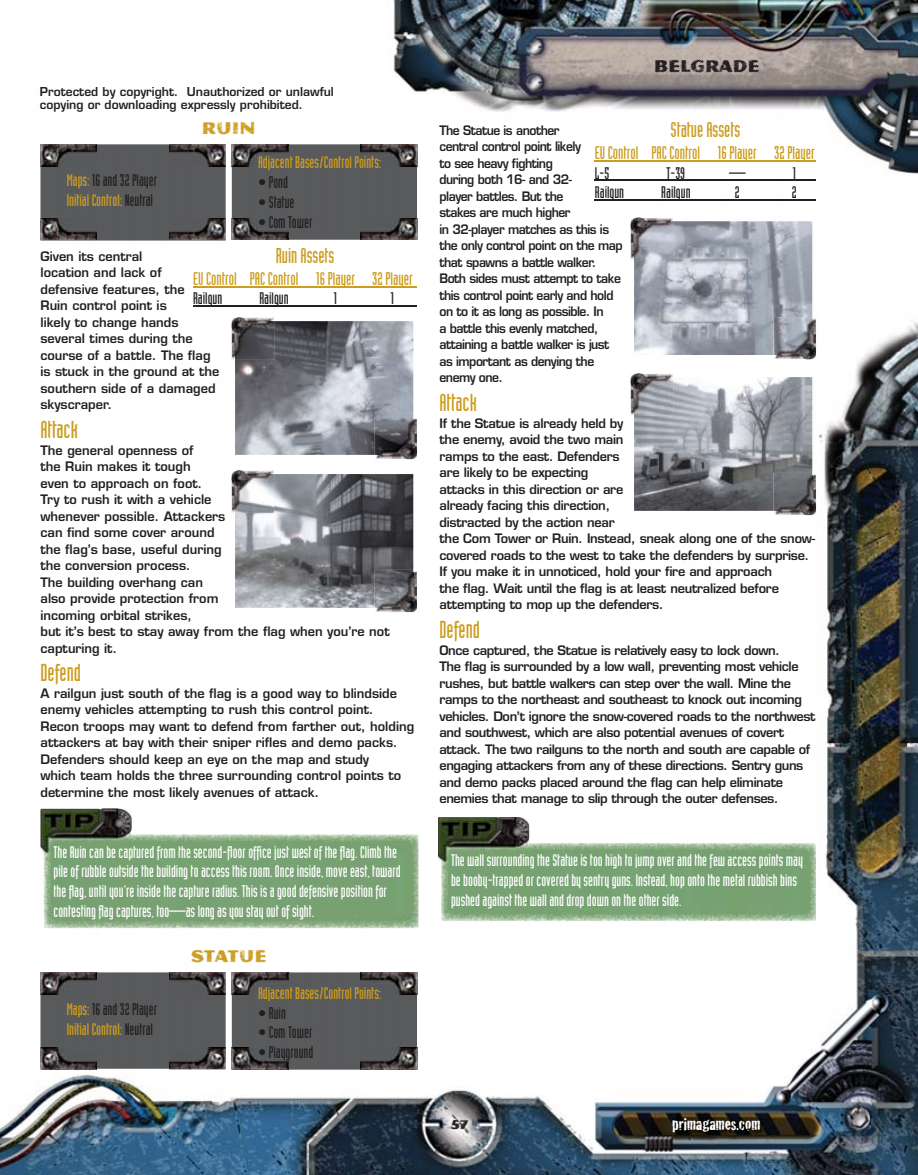
<style>
.page{position:relative;width:918px;height:1175px;background:#fff}
.page>*{position:absolute;margin:0;border:0;box-sizing:border-box;transform-origin:0 0}
.t1{font:24px "Industria Solid";color:#cc9d20}
.t2{font:21px "Industria Solid";color:#cc9d20}
.t3{font:18px "Industria Solid";color:#cc9d20}
.t4{font:18px "Crackhouse";color:#fff}
.t5{font:18px "Magnesium MVB Grime";color:#cc9d20}
.t6{font:18px "Magnesium MVB Grime";color:#231f20}
.t7{font:16.5px/19.8px "Industria Solid";color:#fff}
.t8{font:16.5px/19.8px "Industria Solid";color:#cc9d20}
.t9{font:16.5px "Industria Solid";color:#231f20}
.t10{font:13.5px "Magnesium MVB Grime";color:#231f20}
.t11{font:600 12.75px/16.5px "Eurostile";letter-spacing:-.02em;color:#231f20}
.t12{font:600 12.75px/16.5px "Eurostile";color:#231f20}
.t13{font:600 12.75px/16.5px "Eurostile";letter-spacing:-.04em;color:#231f20;scale:.95 1}
.t14{font:600 12px/13.5px "Eurostile";color:#231f20}
.s1{color:#231f20}
</style>
<div class="page">
<img style="left:0;top:0;width:918px;height:1174px">
<img style="left:672px;top:1117px;width:90px;height:17px">
<img style="left:450px;top:1118px;width:21px;height:13px">
<img style="left:235px;top:321px;width:178px;height:134px">
<img style="left:231px;top:317px;width:43px;height:43px">
<img style="left:235px;top:321px;width:39px;height:39px">
<img style="left:232px;top:317px;width:40px;height:40px">
<img style="left:235px;top:321px;width:37px;height:36px">
<img style="left:375px;top:417px;width:42px;height:42px">
<img style="left:375px;top:417px;width:38px;height:38px">
<img style="left:377px;top:419px;width:40px;height:40px">
<img style="left:377px;top:419px;width:36px;height:36px">
<img style="left:235px;top:474px;width:178px;height:134px">
<img style="left:231px;top:469px;width:43px;height:44px">
<img style="left:235px;top:474px;width:39px;height:39px">
<img style="left:232px;top:470px;width:40px;height:40px">
<img style="left:235px;top:474px;width:37px;height:36px">
<img style="left:375px;top:570px;width:42px;height:42px">
<img style="left:375px;top:570px;width:38px;height:38px">
<img style="left:377px;top:572px;width:40px;height:40px">
<img style="left:377px;top:572px;width:36px;height:36px">
<div style="left:40px;top:144px;width:186px;height:96px;background:#585a5b"></div>
<img style="left:40px;top:144px;width:57px;height:22px">
<img style="left:169px;top:144px;width:57px;height:22px">
<img style="left:40px;top:218px;width:57px;height:22px">
<img style="left:169px;top:218px;width:57px;height:22px">
<div style="left:232px;top:144px;width:185px;height:96px;background:#585a5b"></div>
<img style="left:232px;top:144px;width:56px;height:22px">
<img style="left:361px;top:144px;width:56px;height:22px">
<img style="left:232px;top:218px;width:56px;height:23px">
<img style="left:361px;top:218px;width:56px;height:22px">
<hr style="left:193px;top:286px;width:224px;height:1px;background:#cc9d20">
<hr style="left:193px;top:305px;width:224px;height:2px;background:#231f20">
<img style="left:634px;top:377px;width:178px;height:134px">
<img style="left:630px;top:373px;width:43px;height:43px">
<img style="left:634px;top:377px;width:39px;height:39px">
<img style="left:631px;top:373px;width:40px;height:40px">
<img style="left:634px;top:377px;width:37px;height:36px">
<img style="left:774px;top:473px;width:42px;height:42px">
<img style="left:774px;top:473px;width:38px;height:38px">
<img style="left:776px;top:475px;width:40px;height:40px">
<img style="left:776px;top:475px;width:36px;height:36px">
<div style="left:40px;top:972px;width:186px;height:96px;background:#585a5b"></div>
<img style="left:40px;top:972px;width:57px;height:22px">
<img style="left:169px;top:972px;width:57px;height:22px">
<img style="left:40px;top:1047px;width:57px;height:22px">
<img style="left:169px;top:1068px;width:57px;height:1px">
<img style="left:169px;top:1047px;width:57px;height:21px">
<div style="left:232px;top:972px;width:185px;height:97px;background:#585a5b"></div>
<img style="left:232px;top:972px;width:56px;height:22px">
<img style="left:361px;top:972px;width:56px;height:22px">
<img style="left:232px;top:1047px;width:56px;height:22px">
<img style="left:361px;top:1047px;width:56px;height:22px">
<hr style="left:595px;top:160px;width:221px;height:1px;background:#cc9d20">
<hr style="left:595px;top:180px;width:221px;height:1px;background:#231f20">
<hr style="left:595px;top:199px;width:221px;height:2px;background:#231f20">
<img style="left:44px;top:834px;width:374px;height:94px">
<img style="left:40px;top:808px;width:92px;height:44px">
<img style="left:44px;top:834px;width:88px;height:18px">
<img style="left:634px;top:221px;width:178px;height:134px">
<img style="left:630px;top:217px;width:43px;height:43px">
<img style="left:634px;top:221px;width:39px;height:39px">
<img style="left:631px;top:217px;width:40px;height:40px">
<img style="left:634px;top:221px;width:37px;height:36px">
<img style="left:774px;top:317px;width:42px;height:42px">
<img style="left:774px;top:317px;width:38px;height:38px">
<img style="left:776px;top:319px;width:40px;height:40px">
<img style="left:776px;top:319px;width:36px;height:36px">
<img style="left:441px;top:843px;width:375px;height:78px">
<img style="left:438px;top:817px;width:91px;height:44px">
<img style="left:441px;top:843px;width:88px;height:18px">
<p class="t14" style="left:40px;top:86px;width:296px">Protected by copyright. Unauthorized or unlawful copying or downloading expressly prohibited.</p>
<h3 class="t5" style="left:202px;top:117px;width:55px">RUIN</h3>
<p class="t8" style="left:258px;top:154px;width:125px">Adjacent Bases/Control Points:</p>
<p class="t9" style="left:258px;top:176px;width:32px">•Pond</p>
<p class="t9" style="left:258px;top:196px;width:38px">•Statue</p>
<p class="t9" style="left:258px;top:216px;width:56px">•Com Tower</p>
<h2 class="t2" style="left:276px;top:248px;width:60px">Ruin Assets</h2>
<h3 class="t3" style="left:193px;top:272px;width:221px">EU Control PAC Control 16 Player 32 Player</h3>
<p class="t9" style="left:193px;top:293px;width:31px">Railgun</p>
<p class="t9" style="left:259px;top:293px;width:31px">Railgun</p>
<p class="t9" style="left:334px;top:293px;width:5px">1</p>
<p class="t9" style="left:391px;top:293px;width:5px">1</p>
<p class="t8" style="left:67px;top:172px;width:92px">Maps: <span class="s1">16 and 32 Player<br></span>Initial Control: <span class="s1">Neutral</span></p>
<p class="t12" style="left:40px;top:249px;width:181px">Given its central<br>location and lack of defensive features, the<br>Ruin control point is<br>likely to change hands several times during the course of a battle. The flag is stuck in the ground at the southern side of a damaged skyscraper.</p>
<h1 class="t1" style="left:40px;top:421px;width:39px">Attack</h1>
<p class="t12" style="left:40px;top:443px;width:351px">The general openness of<br>the Ruin makes it tough<br>even to approach on foot.<br>Try to rush it with a vehicle<br>whenever possible. Attackers<br>can find some cover around<br>the flag’s base, useful during<br>the conversion process.<br>The building overhang can<br>also provide protection from<br>incoming orbital strikes,<br>but it’s best to stay away from the flag when you’re not capturing it.</p>
<h1 class="t1" style="left:40px;top:664px;width:42px">Defend</h1>
<p class="t12" style="left:40px;top:686px;width:375px">A railgun just south of the flag is a good way to blindside enemy vehicles attempting to rush this control point.<br>Recon troops may want to defend from farther out, holding attackers at bay with their sniper rifles and demo packs.<br>Defenders should keep an eye on the map and study<br>which team holds the three surrounding control points to determine the most likely avenues of attack.</p>
<h3 class="t6" style="left:654px;top:55px;width:107px">BELGRADE</h3>
<h2 class="t2" style="left:671px;top:122px;width:71px">Statue Assets</h2>
<h3 class="t3" style="left:595px;top:146px;width:221px">EU Control PAC Control 16 Player 32 Player</h3>
<p class="t9" style="left:595px;top:167px;width:16px">L-5</p>
<p class="t9" style="left:667px;top:167px;width:20px">T-39</p>
<p class="t9" style="left:729px;top:167px;width:18px">—</p>
<p class="t9" style="left:793px;top:167px;width:5px">1</p>
<p class="t9" style="left:595px;top:187px;width:31px">Railgun</p>
<p class="t9" style="left:661px;top:187px;width:31px">Railgun</p>
<p class="t9" style="left:735px;top:187px;width:6px">2</p>
<p class="t9" style="left:792px;top:187px;width:6px">2</p>
<p class="t13" style="left:440px;top:123px;width:194px">The Statue is another<br>central control point likely<br>to see heavy fighting<br>during both 16- and 32-<br>player battles. But the<br>stakes are much higher<br>in 32-player matches as this is the only control point on the map that spawns a battle walker.<br>Both sides must attempt to take this control point early and hold on to it as long as possible. In<br>a battle this evenly matched, attaining a battle walker is just as important as denying the enemy one.</p>
<h1 class="t1" style="left:440px;top:394px;width:39px">Attack</h1>
<p class="t11" style="left:440px;top:416px;width:377px">If the Statue is already held by<br>the enemy, avoid the two main<br>ramps to the east. Defenders<br>are likely to be expecting<br>attacks in this direction or are<br>already facing this direction,<br>distracted by the action near<br>the Com Tower or Ruin. Instead, sneak along one of the snow&shy;covered roads to the west to take the defenders by surprise.<br>If you make it in unnoticed, hold your fire and approach<br>the flag. Wait until the flag is at least neutralized before attempting to mop up the defenders.</p>
<h1 class="t1" style="left:440px;top:621px;width:42px">Defend</h1>
<p class="t11" style="left:440px;top:643px;width:377px">Once captured, the Statue is relatively easy to lock down.<br>The flag is surrounded by a low wall, preventing most vehicle rushes, but battle walkers can step over the wall. Mine the ramps to the northeast and southeast to knock out incoming vehicles. Don’t ignore the snow-covered roads to the northwest and southwest, which are also potential avenues of covert attack. The two railguns to the north and south are capable of engaging attackers from any of these directions. Sentry guns and demo packs placed around the flag can help eliminate enemies that manage to slip through the outer defenses.</p>
<p class="t7" style="left:54px;top:843px;width:349px">The Ruin can be captured from the second-floor office just west of the flag. Climb the pile of rubble outside the building to access this room. Once inside, move east, toward the flag, until you’re inside the capture radius. This is a good defensive position for contesting flag captures, too—as long as you stay out of sight.</p>
<p class="t7" style="left:451px;top:851px;width:354px">The wall surrounding the Statue is too high to jump over and the few access points may be booby-trapped or covered by sentry guns. Instead, hop onto the metal rubbish bins pushed against the wall and drop down on the other side.</p>
<p class="t8" style="left:67px;top:1000px;width:92px">Maps: <span class="s1">16 and 32 Player<br></span>Initial Control: <span class="s1">Neutral</span></p>
<h3 class="t5" style="left:191px;top:945px;width:77px">STATUE</h3>
<p class="t8" style="left:258px;top:984px;width:125px">Adjacent Bases/Control Points:</p>
<p class="t9" style="left:258px;top:1006px;width:29px">•Ruin</p>
<p class="t9" style="left:258px;top:1026px;width:56px">•Com Tower</p>
<p class="t9" style="left:258px;top:1046px;width:57px">•Playground</p>
<p class="t10" style="left:451px;top:1116px;width:19px">57</p>
<h3 class="t4" style="left:672px;top:1116px;width:90px">primagames.com</h3>
</div>
